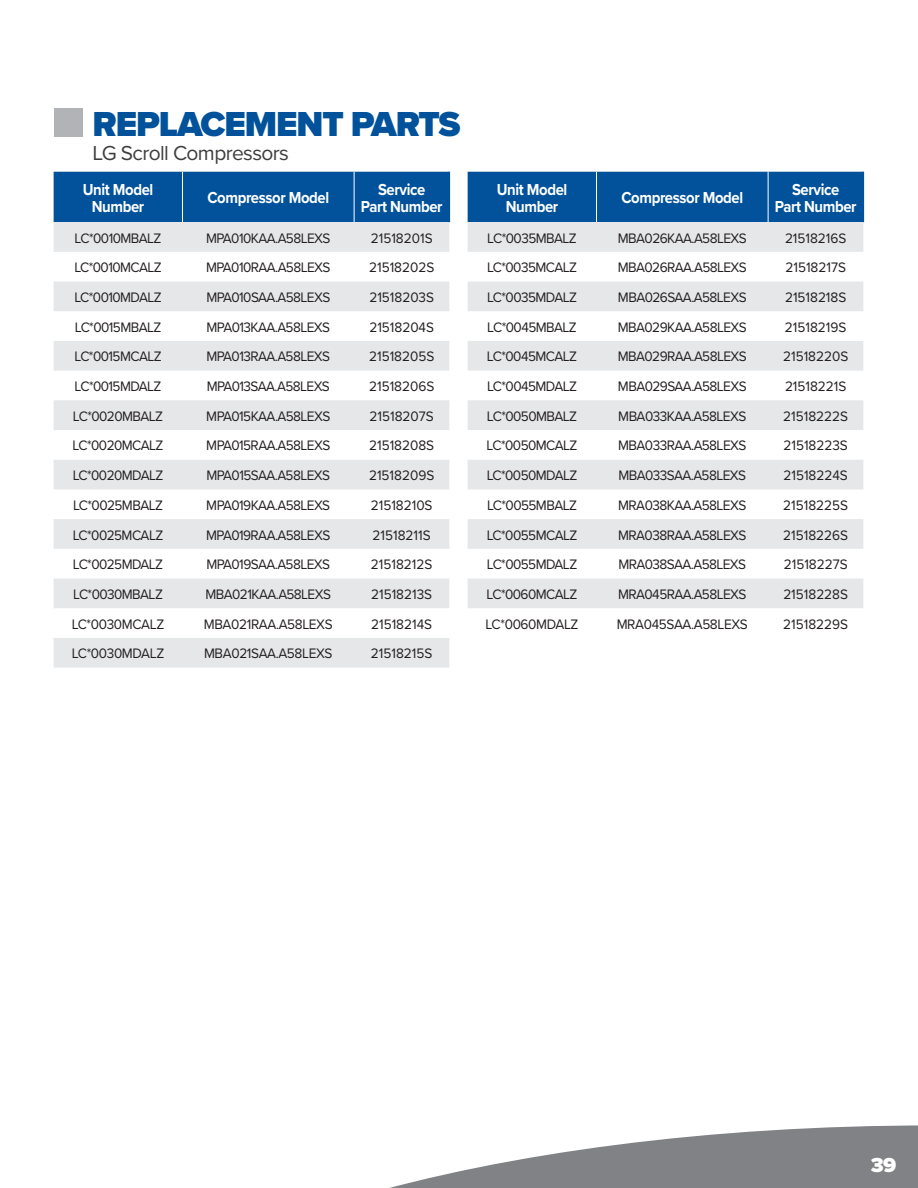
<style>
.page{position:relative;width:918px;height:1188px;background:#fff}
.page>*{position:absolute;margin:0;border:0;box-sizing:border-box;transform-origin:0 0}
.t1{font:900 36px "Proxima Nova";letter-spacing:-.03em;color:#01529b}
.t2{font:21px "Proxima Nova";letter-spacing:-.03em;color:#3e3e3f}
.t3{font:900 21px "Proxima Nova";color:#fff}
.t4{font:700 16.5px "Proxima Nova";letter-spacing:-.025em;color:#fff;scale:.9 1}
.t5{font:14.25px "Proxima Nova";letter-spacing:-.04em;color:#231f20;scale:.95 1}
.t6{font:14.25px "Proxima Nova";color:#231f20;scale:.95 1}
</style>
<div class="page">
<svg style="left:390px;top:1125px;width:528px;height:63px"></svg>
<div style="left:54px;top:172px;width:395px;height:50px;background:#01529b"></div>
<svg style="left:54px;top:222px;width:395px;height:446px;fill:#e6e7e9"></svg>
<hr style="left:449px;top:172px;width:1px;height:50px;background:#01529b">
<hr style="left:182px;top:172px;width:1px;height:50px;background:#fff">
<hr style="left:354px;top:172px;width:1px;height:50px;background:#fff">
<div style="left:468px;top:172px;width:395px;height:50px;background:#01529b"></div>
<svg style="left:468px;top:222px;width:395px;height:386px;fill:#e6e7e9"></svg>
<hr style="left:863px;top:172px;width:1px;height:50px;background:#01529b">
<hr style="left:596px;top:172px;width:1px;height:50px;background:#fff">
<hr style="left:768px;top:172px;width:1px;height:50px;background:#fff">
<div style="left:54px;top:108px;width:28px;height:28px;background:#b2b3b7"></div>
<p class="t1" style="left:92px;top:98px;width:370px">REPLACEMENT PARTS</p>
<p class="t2" style="left:92px;top:138px;width:198px">LG Scroll Compressors</p>
<p class="t4" style="left:83px;top:177px;width:80px">Unit Model</p>
<p class="t4" style="left:92px;top:194px;width:60px">Number</p>
<p class="t4" style="left:207px;top:186px;width:137px">Compressor Model</p>
<p class="t4" style="left:378px;top:177px;width:54px">Service</p>
<p class="t4" style="left:361px;top:194px;width:92px">Part Number</p>
<p class="t5" style="left:75px;top:227px;width:93px">LC*0010MBALZ</p>
<p class="t5" style="left:206px;top:227px;width:132px">MPA010KAA.A58LEXS</p>
<p class="t6" style="left:371px;top:227px;width:67px">21518201S</p>
<p class="t5" style="left:74px;top:257px;width:94px">LC*0010MCALZ</p>
<p class="t5" style="left:206px;top:257px;width:132px">MPA010RAA.A58LEXS</p>
<p class="t6" style="left:369px;top:257px;width:70px">21518202S</p>
<p class="t5" style="left:74px;top:287px;width:93px">LC*0010MDALZ</p>
<p class="t5" style="left:206px;top:287px;width:132px">MPA010SAA.A58LEXS</p>
<p class="t6" style="left:369px;top:287px;width:70px">21518203S</p>
<p class="t5" style="left:75px;top:316px;width:93px">LC*0015MBALZ</p>
<p class="t5" style="left:207px;top:316px;width:132px">MPA013KAA.A58LEXS</p>
<p class="t6" style="left:369px;top:316px;width:70px">21518204S</p>
<p class="t5" style="left:74px;top:346px;width:93px">LC*0015MCALZ</p>
<p class="t5" style="left:207px;top:346px;width:132px">MPA013RAA.A58LEXS</p>
<p class="t6" style="left:369px;top:346px;width:70px">21518205S</p>
<p class="t5" style="left:75px;top:376px;width:93px">LC*0015MDALZ</p>
<p class="t5" style="left:207px;top:376px;width:131px">MPA013SAA.A58LEXS</p>
<p class="t6" style="left:369px;top:376px;width:70px">21518206S</p>
<p class="t5" style="left:73px;top:405px;width:97px">LC*0020MBALZ</p>
<p class="t5" style="left:206px;top:405px;width:132px">MPA015KAA.A58LEXS</p>
<p class="t6" style="left:370px;top:405px;width:69px">21518207S</p>
<p class="t5" style="left:73px;top:435px;width:97px">LC*0020MCALZ</p>
<p class="t5" style="left:206px;top:435px;width:132px">MPA015RAA.A58LEXS</p>
<p class="t6" style="left:369px;top:435px;width:70px">21518208S</p>
<p class="t5" style="left:73px;top:465px;width:97px">LC*0020MDALZ</p>
<p class="t5" style="left:206px;top:465px;width:132px">MPA015SAA.A58LEXS</p>
<p class="t6" style="left:369px;top:465px;width:70px">21518209S</p>
<p class="t5" style="left:73px;top:494px;width:96px">LC*0025MBALZ</p>
<p class="t5" style="left:206px;top:494px;width:132px">MPA019KAA.A58LEXS</p>
<p class="t6" style="left:371px;top:494px;width:67px">21518210S</p>
<p class="t5" style="left:73px;top:524px;width:97px">LC*0025MCALZ</p>
<p class="t5" style="left:206px;top:524px;width:132px">MPA019RAA.A58LEXS</p>
<p class="t6" style="left:373px;top:524px;width:63px">21518211S</p>
<p class="t5" style="left:73px;top:554px;width:97px">LC*0025MDALZ</p>
<p class="t5" style="left:206px;top:554px;width:132px">MPA019SAA.A58LEXS</p>
<p class="t6" style="left:371px;top:554px;width:66px">21518212S</p>
<p class="t5" style="left:73px;top:584px;width:96px">LC*0030MBALZ</p>
<p class="t5" style="left:205px;top:584px;width:134px">MBA021KAA.A58LEXS</p>
<p class="t6" style="left:371px;top:584px;width:66px">21518213S</p>
<p class="t5" style="left:72px;top:613px;width:99px">LC*0030MCALZ</p>
<p class="t5" style="left:204px;top:613px;width:137px">MBA021RAA.A58LEXS</p>
<p class="t6" style="left:371px;top:613px;width:66px">21518214S</p>
<p class="t5" style="left:72px;top:643px;width:99px">LC*0030MDALZ</p>
<p class="t5" style="left:204px;top:643px;width:137px">MBA021SAA.A58LEXS</p>
<p class="t6" style="left:371px;top:643px;width:66px">21518215S</p>
<p class="t4" style="left:497px;top:177px;width:80px">Unit Model</p>
<p class="t4" style="left:506px;top:194px;width:60px">Number</p>
<p class="t4" style="left:621px;top:186px;width:137px">Compressor Model</p>
<p class="t4" style="left:792px;top:177px;width:54px">Service</p>
<p class="t4" style="left:775px;top:194px;width:92px">Part Number</p>
<p class="t5" style="left:487px;top:227px;width:96px">LC*0035MBALZ</p>
<p class="t5" style="left:618px;top:227px;width:137px">MBA026KAA.A58LEXS</p>
<p class="t6" style="left:785px;top:227px;width:66px">21518216S</p>
<p class="t5" style="left:487px;top:257px;width:96px">LC*0035MCALZ</p>
<p class="t5" style="left:618px;top:257px;width:137px">MBA026RAA.A58LEXS</p>
<p class="t6" style="left:786px;top:257px;width:65px">21518217S</p>
<p class="t5" style="left:487px;top:287px;width:96px">LC*0035MDALZ</p>
<p class="t5" style="left:618px;top:287px;width:137px">MBA026SAA.A58LEXS</p>
<p class="t6" style="left:785px;top:287px;width:66px">21518218S</p>
<p class="t5" style="left:487px;top:316px;width:96px">LC*0045MBALZ</p>
<p class="t5" style="left:618px;top:316px;width:137px">MBA029KAA.A58LEXS</p>
<p class="t6" style="left:785px;top:316px;width:66px">21518219S</p>
<p class="t5" style="left:487px;top:346px;width:96px">LC*0045MCALZ</p>
<p class="t5" style="left:618px;top:346px;width:137px">MBA029RAA.A58LEXS</p>
<p class="t6" style="left:783px;top:346px;width:70px">21518220S</p>
<p class="t5" style="left:487px;top:376px;width:96px">LC*0045MDALZ</p>
<p class="t5" style="left:618px;top:376px;width:137px">MBA029SAA.A58LEXS</p>
<p class="t6" style="left:785px;top:376px;width:66px">21518221S</p>
<p class="t5" style="left:487px;top:405px;width:97px">LC*0050MBALZ</p>
<p class="t5" style="left:618px;top:405px;width:136px">MBA033KAA.A58LEXS</p>
<p class="t6" style="left:783px;top:405px;width:70px">21518222S</p>
<p class="t5" style="left:487px;top:435px;width:97px">LC*0050MCALZ</p>
<p class="t5" style="left:618px;top:435px;width:136px">MBA033RAA.A58LEXS</p>
<p class="t6" style="left:784px;top:435px;width:69px">21518223S</p>
<p class="t5" style="left:487px;top:465px;width:97px">LC*0050MDALZ</p>
<p class="t5" style="left:618px;top:465px;width:136px">MBA033SAA.A58LEXS</p>
<p class="t6" style="left:784px;top:465px;width:69px">21518224S</p>
<p class="t5" style="left:487px;top:494px;width:96px">LC*0055MBALZ</p>
<p class="t5" style="left:618px;top:494px;width:136px">MRA038KAA.A58LEXS</p>
<p class="t6" style="left:783px;top:494px;width:70px">21518225S</p>
<p class="t5" style="left:487px;top:524px;width:97px">LC*0055MCALZ</p>
<p class="t5" style="left:618px;top:524px;width:136px">MRA038RAA.A58LEXS</p>
<p class="t6" style="left:783px;top:524px;width:70px">21518226S</p>
<p class="t5" style="left:487px;top:554px;width:97px">LC*0055MDALZ</p>
<p class="t5" style="left:618px;top:554px;width:136px">MRA038SAA.A58LEXS</p>
<p class="t6" style="left:784px;top:554px;width:69px">21518227S</p>
<p class="t5" style="left:487px;top:584px;width:97px">LC*0060MCALZ</p>
<p class="t5" style="left:618px;top:584px;width:137px">MRA045RAA.A58LEXS</p>
<p class="t6" style="left:783px;top:584px;width:70px">21518228S</p>
<p class="t5" style="left:486px;top:613px;width:99px">LC*0060MDALZ</p>
<p class="t5" style="left:617px;top:613px;width:140px">MRA045SAA.A58LEXS</p>
<p class="t6" style="left:783px;top:613px;width:70px">21518229S</p>
<h2 class="t3" style="left:871px;top:1149px;width:27px">39</h2>
</div>
